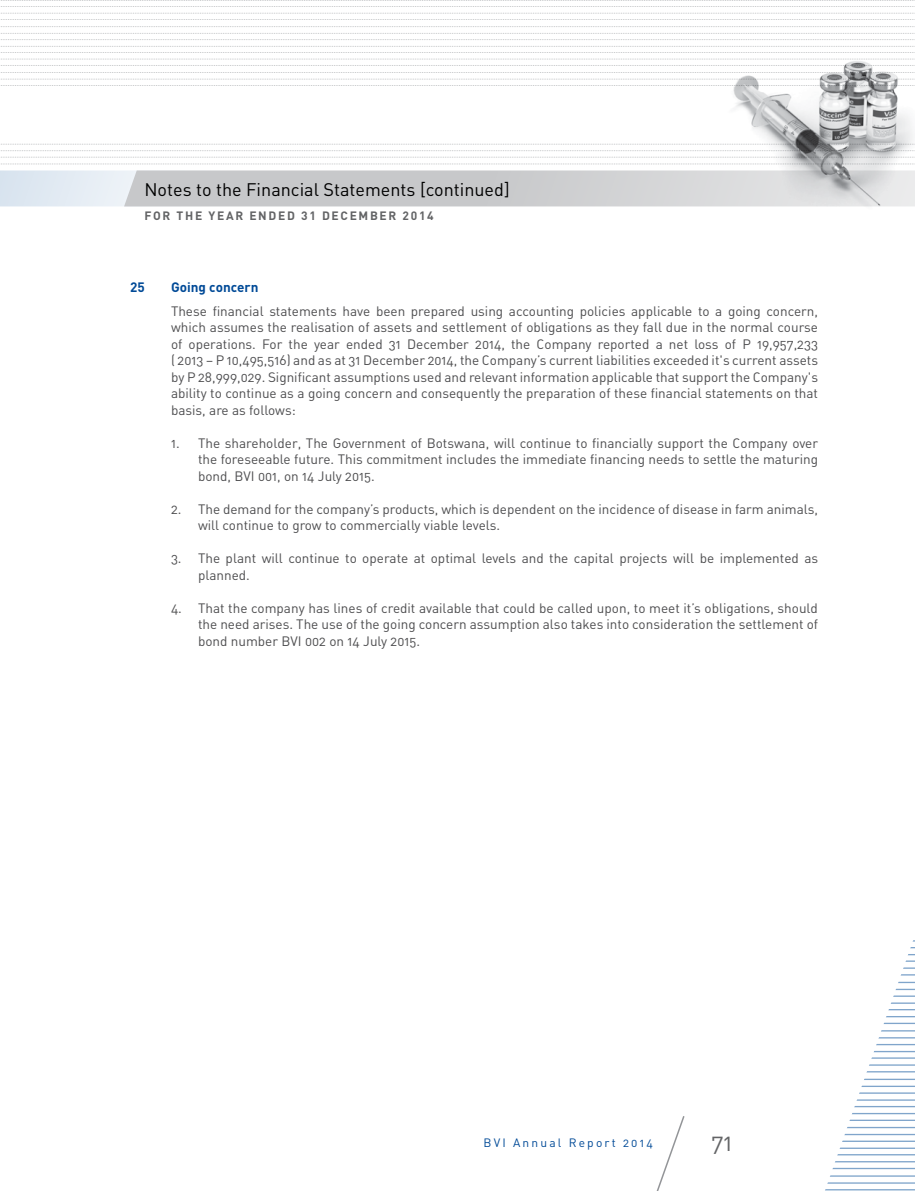
<style>
.page{position:relative;width:915px;height:1191px;background:#fff}
.page>*{position:absolute;margin:0;border:0;box-sizing:border-box;transform-origin:0 0}
.t1{font:24px "DIN Regular Alternate";color:#636466}
.t2{font:18px "DIN Regular Alternate";color:#000}
.t3{font:13.5px/16.5px "DIN Regular Alternate";color:#4d4d4f;text-align:justify}
.t4{font:700 13.5px "DIN";color:#004a97}
.t5{font:700 12px "DIN";letter-spacing:.14em;color:#636466}
.t6{font:12px "DIN Regular Alternate";letter-spacing:.18em;color:#004a97}
</style>
<div class="page">
<svg style="left:0;top:72px;width:915px;height:1px"></svg>
<svg style="left:0;top:26px;width:915px;height:1px"></svg>
<svg style="left:1px;top:157px;width:914px;height:1px"></svg>
<svg style="left:0;top:79px;width:915px;height:7px"></svg>
<svg style="left:0;top:33px;width:915px;height:7px"></svg>
<svg style="left:0;top:13px;width:915px;height:7px"></svg>
<svg style="left:0;top:59px;width:915px;height:7px"></svg>
<svg style="left:0;top:0;width:915px;height:7px"></svg>
<svg style="left:0;top:46px;width:915px;height:7px"></svg>
<svg style="left:0;top:143px;width:915px;height:8px"></svg>
<svg style="left:0;top:164px;width:915px;height:42px;background:#d6d8da"></svg>
<hr style="left:817px;top:933px;width:97px;height:1px;background:#80a5cb">
<hr style="left:817px;top:1126px;width:97px;height:2px;background:#80a5cb">
<hr style="left:817px;top:1030px;width:97px;height:1px;background:#80a5cb">
<hr style="left:817px;top:981px;width:97px;height:2px;background:#80a5cb">
<hr style="left:817px;top:1175px;width:97px;height:1px;background:#80a5cb">
<hr style="left:817px;top:1078px;width:97px;height:2px;background:#80a5cb">
<hr style="left:817px;top:960px;width:97px;height:2px;background:#80a5cb">
<hr style="left:817px;top:1154px;width:97px;height:1px;background:#80a5cb">
<hr style="left:817px;top:1057px;width:97px;height:1px;background:#80a5cb">
<hr style="left:817px;top:1009px;width:97px;height:1px;background:#80a5cb">
<hr style="left:817px;top:1105px;width:97px;height:2px;background:#80a5cb">
<hr style="left:817px;top:947px;width:97px;height:1px;background:#80a5cb">
<hr style="left:817px;top:1140px;width:97px;height:2px;background:#80a5cb">
<hr style="left:817px;top:1043px;width:97px;height:2px;background:#80a5cb">
<hr style="left:817px;top:995px;width:97px;height:2px;background:#80a5cb">
<hr style="left:817px;top:1189px;width:97px;height:1px;background:#80a5cb">
<hr style="left:817px;top:1092px;width:97px;height:1px;background:#80a5cb">
<hr style="left:817px;top:974px;width:97px;height:1px;background:#80a5cb">
<hr style="left:817px;top:1167px;width:97px;height:2px;background:#80a5cb">
<hr style="left:817px;top:1071px;width:97px;height:1px;background:#80a5cb">
<hr style="left:817px;top:1022px;width:97px;height:2px;background:#80a5cb">
<hr style="left:817px;top:1119px;width:97px;height:2px;background:#80a5cb">
<hr style="left:817px;top:925px;width:97px;height:1px;background:#80a5cb">
<hr style="left:817px;top:940px;width:97px;height:1px;background:#80a5cb">
<hr style="left:817px;top:1133px;width:97px;height:2px;background:#80a5cb">
<hr style="left:817px;top:1037px;width:97px;height:1px;background:#80a5cb">
<hr style="left:817px;top:988px;width:97px;height:2px;background:#80a5cb">
<hr style="left:817px;top:1182px;width:97px;height:1px;background:#80a5cb">
<hr style="left:817px;top:1085px;width:97px;height:2px;background:#80a5cb">
<hr style="left:817px;top:967px;width:97px;height:2px;background:#80a5cb">
<hr style="left:817px;top:1161px;width:97px;height:1px;background:#80a5cb">
<hr style="left:817px;top:1064px;width:97px;height:1px;background:#80a5cb">
<hr style="left:817px;top:1016px;width:97px;height:1px;background:#80a5cb">
<hr style="left:817px;top:1112px;width:97px;height:2px;background:#80a5cb">
<hr style="left:817px;top:918px;width:97px;height:1px;background:#80a5cb">
<hr style="left:817px;top:954px;width:97px;height:1px;background:#80a5cb">
<hr style="left:817px;top:1147px;width:97px;height:2px;background:#80a5cb">
<hr style="left:817px;top:1050px;width:97px;height:2px;background:#80a5cb">
<hr style="left:817px;top:1002px;width:97px;height:2px;background:#80a5cb">
<hr style="left:817px;top:1099px;width:97px;height:1px;background:#80a5cb">
<svg style="left:656px;top:1116px;width:29px;height:75px"></svg>
<img style="left:720px;top:58px;width:194px;height:149px">
<h2 class="t2" style="left:144px;top:178px;width:366px">Notes to the Financial Statements [continued]</h2>
<p class="t5" style="left:144px;top:208px;width:291px">FOR THE YEAR ENDED 31 DECEMBER 2014</p>
<p class="t4" style="left:130px;top:279px;width:16px">25</p>
<p class="t4" style="left:171px;top:279px;width:89px">GOING CONCERN</p>
<p class="t3" style="left:171px;top:302px;width:648px">These financial statements have been prepared using accounting policies applicable to a going concern, which assumes the realisation of assets and settlement of obligations as they fall due in the normal course of operations. For the year ended 31 December 2014, the Company reported a net loss of P 19,957,233 ( 2013 – P 10,495,516) and as at 31 December 2014, the Company’s current liabilities exceeded it's current assets by P 28,999,029. Significant assumptions used and relevant information applicable that support the Company's ability to continue as a going concern and consequently the preparation of these financial statements on that basis, are as follows:</p>
<p class="t3" style="left:198px;top:434px;width:621px;text-indent:-27px">1. The shareholder, The Government of Botswana, will continue to financially support the Company over the foreseeable future. This commitment includes the immediate financing needs to settle the maturing bond, BVI 001, on 14 July 2015.</p>
<p class="t3" style="left:198px;top:500px;width:621px;text-indent:-27px">2. The demand for the company’s products, which is dependent on the incidence of disease in farm animals, will continue to grow to commercially viable levels.</p>
<p class="t3" style="left:198px;top:550px;width:621px;text-indent:-27px">3. The plant will continue to operate at optimal levels and the capital projects will be implemented as planned.</p>
<p class="t3" style="left:198px;top:599px;width:621px;text-indent:-27px">4. That the company has lines of credit available that could be called upon, to meet it’s obligations, should the need arises. The use of the going concern assumption also takes into consideration the settlement of bond number BVI 002 on 14 July 2015.</p>
<p class="t6" style="left:483px;top:1135px;width:171px">BVI Annual Report 2014</p>
<h1 class="t1" style="left:711px;top:1127px;width:22px">71</h1>
</div>
